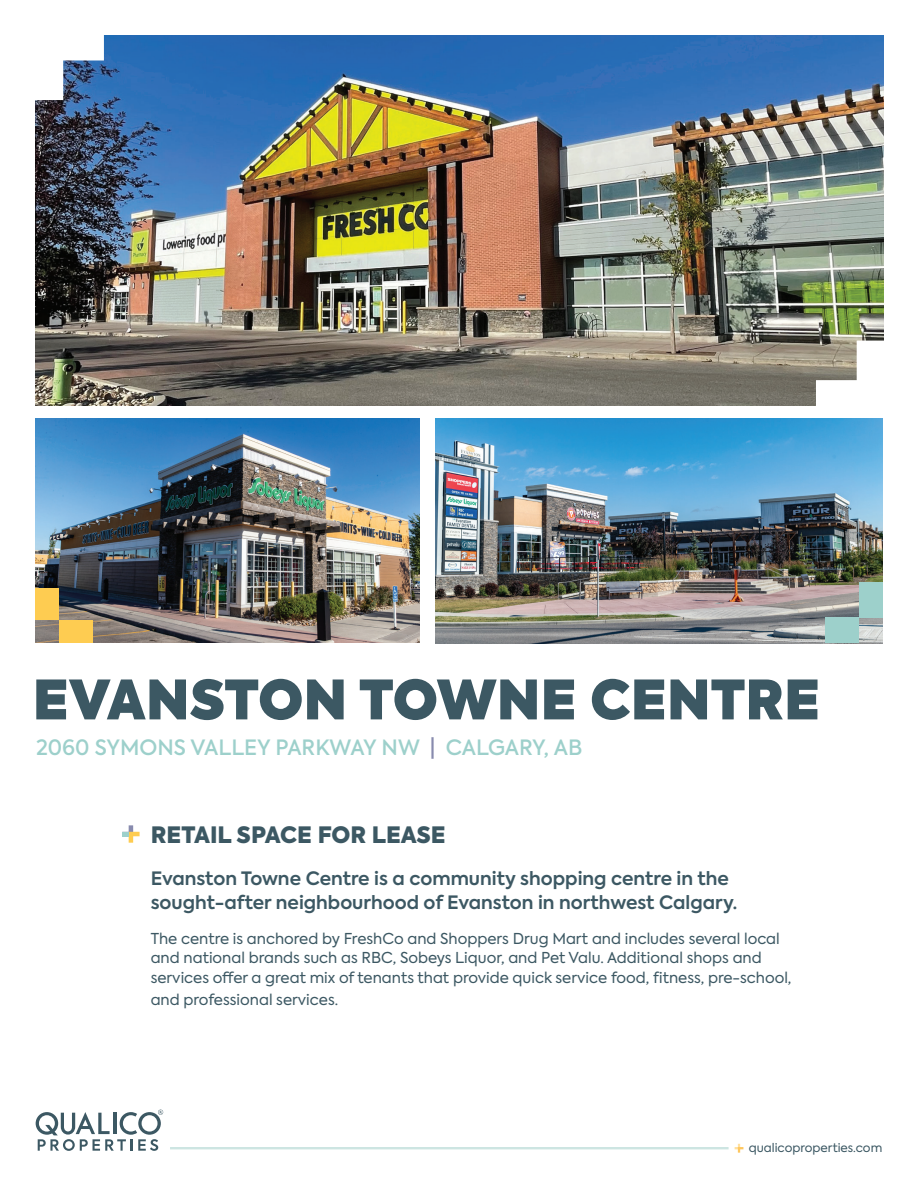
<style>
.page{position:relative;width:918px;height:1188px;background:#fff}
.page>*{position:absolute;margin:0;border:0;box-sizing:border-box;transform-origin:0 0}
.t1{font:800 54px "Axiforma";color:#3c5863}
.t2{font:900 22.5px "Axiforma";color:#3c5863}
.t3{font:500 21px "Axiforma";color:#9dd0cb}
.t4{font:600 18.3px/24px "Axiforma";color:#3c5863}
.t5{font:15px/19.5px "Axiforma";color:#3c5863}
.t6{font:12px "Axiforma";color:#3c5863}
.s1{color:#888bae}
</style>
<div class="page">
<img style="left:36px;top:36px;width:847px;height:369px">
<svg style="left:36px;top:35px;width:68px;height:65px"></svg>
<svg style="left:816px;top:341px;width:67px;height:64px"></svg>
<img style="left:36px;top:418px;width:384px;height:225px">
<img style="left:436px;top:419px;width:447px;height:224px">
<svg style="left:36px;top:1110px;width:127px;height:41px"></svg>
<svg style="left:735px;top:1144px;width:8px;height:9px"></svg>
<hr style="left:170px;top:1147px;width:559px;height:2px;background:#cde5e2">
<svg style="left:122px;top:825px;width:18px;height:18px"></svg>
<div style="left:825px;top:618px;width:34px;height:25px;background:#9dd0cb"></div>
<div style="left:859px;top:582px;width:24px;height:36px;background:#9dd0cb"></div>
<div style="left:59px;top:620px;width:34px;height:23px;background:#fecc51"></div>
<div style="left:36px;top:588px;width:23px;height:32px;background:#fecc51"></div>
<h1 class="t1" style="left:33px;top:660px;width:789px">EVANSTON TOWNE CENTRE</h1>
<h3 class="t3" style="left:36px;top:734px;width:548px">2060 SYMONS VALLEY PARKWAY NW <span class="s1">|</span> CALGARY, AB</h3>
<h2 class="t2" style="left:151px;top:818px;width:296px">RETAIL SPACE FOR LEASE</h2>
<p class="t4" style="left:151px;top:867px;width:588px">Evanston Towne Centre is a community shopping centre in the sought-after neighbourhood of Evanston in northwest Calgary.</p>
<p class="t5" style="left:151px;top:929px;width:642px">The centre is anchored by FreshCo and Shoppers Drug Mart and includes several local and national brands such as RBC, Sobeys Liquor, and Pet Valu. Additional shops and services offer a great mix of tenants that provide quick service food, fitness, pre-school,</p>
<p class="t5" style="left:151px;top:990px;width:189px">and professional services.</p>
<p class="t6" style="left:749px;top:1140px;width:135px">qualicoproperties.com</p>
</div>
